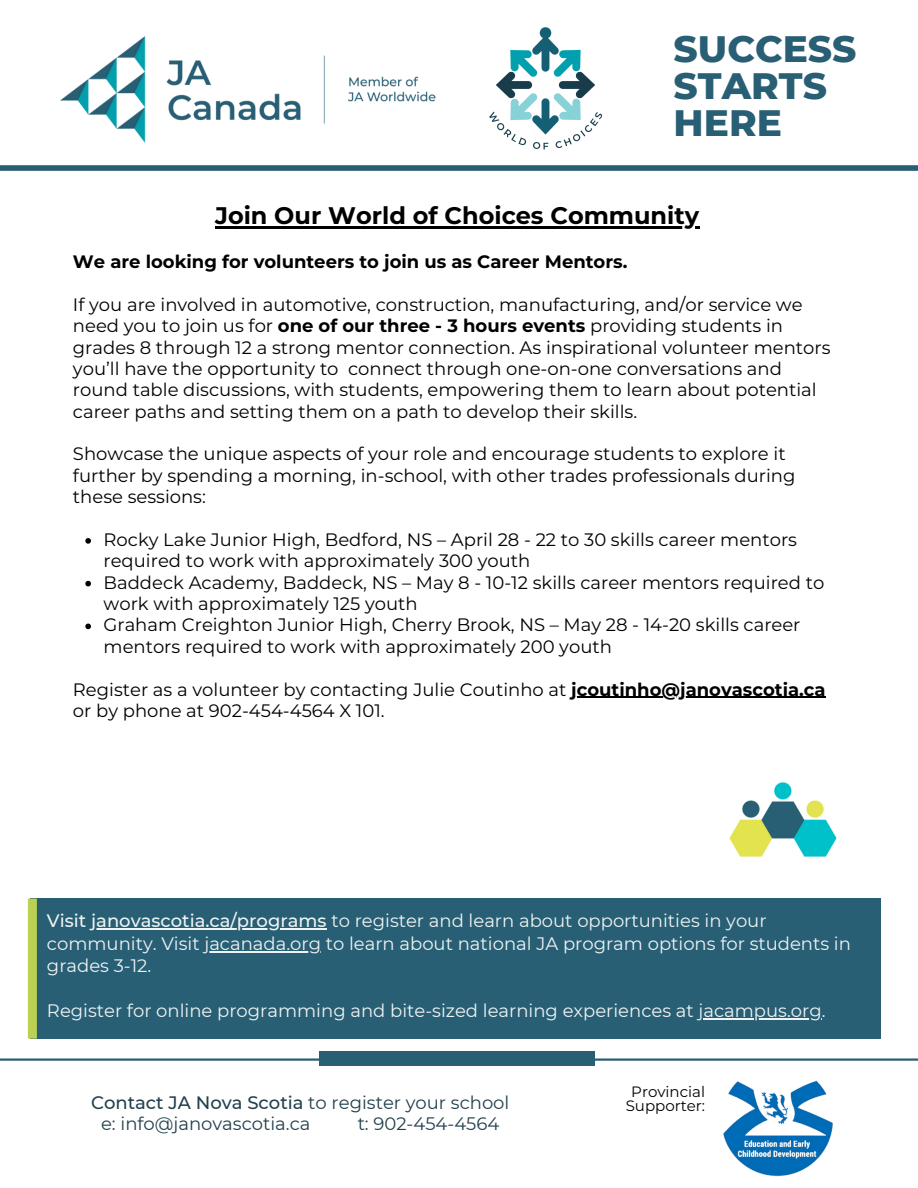
<style>
.page{position:relative;width:918px;height:1188px;background:#fff}
.page>*{position:absolute;margin:0;border:0;box-sizing:border-box;transform-origin:0 0}
.t1{font:800 37.5px/37.2px "Montserrat";color:#285f74}
.t2{font:700 24px "Montserrat";color:#000}
.t3{font:18px/21.3px "Montserrat";color:#000}
.t4{font:18px "Montserrat";color:#eef3f4}
.t5{font:18px/21.3px "Montserrat";color:#22404d}
.t6{font:700 18px "Montserrat";color:#000}
.t7{font:15px "Montserrat";color:#000}
.s1{font-weight:700}
.s2{font-weight:500}
</style>
<div class="page">
<img style="left:60px;top:36px;width:376px;height:107px">
<div style="left:0;top:165px;width:918px;height:6px;background:#285f74"></div>
<div style="left:30px;top:899px;width:851px;height:140px;background:#285f74"></div>
<div style="left:28px;top:899px;width:9px;height:140px;background:#bbd153"></div>
<hr style="left:0;top:1058px;width:918px;height:3px;background:#285f74">
<div style="left:320px;top:1051px;width:275px;height:15px;background:#285f74"></div>
<img style="left:489px;top:27px;width:114px;height:123px">
<img style="left:704px;top:782px;width:158px;height:117px">
<hr style="left:91px;top:928px;width:236px;height:2px;background:#eef3f4">
<hr style="left:204px;top:951px;width:117px;height:1px;background:#eef3f4">
<hr style="left:704px;top:1018px;width:118px;height:2px;background:#eef3f4">
<img style="left:723px;top:1080px;width:110px;height:97px">
<hr style="left:215px;top:226px;width:484px;height:3px;background:#000">
<svg style="left:85px;top:538px;width:6px;height:6px"></svg>
<svg style="left:85px;top:581px;width:6px;height:5px"></svg>
<svg style="left:85px;top:624px;width:6px;height:5px"></svg>
<hr style="left:571px;top:697px;width:255px;height:1px;background:#000">
<p class="t1" style="left:674px;top:30px;width:184px">SUCCESS<br>STARTS<br>HERE</p>
<h4 class="t2" style="left:215px;top:201px;width:486px">Join Our World of Choices Community</h4>
<p class="t6" style="left:73px;top:251px;width:556px">We are looking for volunteers to join us as Career Mentors.</p>
<p class="t3" style="left:73px;top:294px;width:759px">If you are involved in automotive, construction, manufacturing, and/or service we need you to join us for <span class="s1">one of our three - 3 hours events</span> providing students in grades 8 through 12 a strong mentor connection. As inspirational volunteer mentors you’ll have the opportunity to connect through one-on-one conversations and round table discussions, with students, empowering them to learn about potential career paths and setting them on a path to develop their skills.</p>
<p class="t3" style="left:73px;top:443px;width:724px">Showcase the unique aspects of your role and encourage students to explore it further by spending a morning, in-school, with other trades professionals during these sessions:</p>
<h4 class="t3" style="left:104px;top:529px;width:695px">Rocky Lake Junior High, Bedford, NS – April 28 - 22 to 30 skills career mentors required to work with approximately 300 youth</h4>
<p class="t3" style="left:104px;top:572px;width:722px">Baddeck Academy, Baddeck, NS – May 8 - 10-12 skills career mentors required to work with approximately 125 youth</p>
<p class="t3" style="left:104px;top:614px;width:698px">Graham Creighton Junior High, Cherry Brook, NS – May 28 - 14-20 skills career mentors required to work with approximately 200 youth</p>
<h4 class="t3" style="left:73px;top:678px;width:754px">Register as a volunteer by contacting Julie Coutinho at <span class="s1">jcoutinho@janovascotia.ca</span></h4>
<h4 class="t3" style="left:73px;top:700px;width:313px">or by phone at 902-454-4564 X 101.</h4>
<p class="t4" style="left:47px;top:910px;width:721px"><span class="s2">Visit janovascotia.ca/programs</span> to register and learn about opportunities in your</p>
<h1 class="t4" style="left:47px;top:932px;width:806px">community. Visit jacanada.org to learn about national JA program options for students in</h1>
<p class="t4" style="left:47px;top:955px;width:106px">grades 3-12.</p>
<p class="t4" style="left:47px;top:1000px;width:780px">Register for online programming and bite-sized learning experiences at jacampus.org.</p>
<p class="t5" style="left:101px;top:1092px;width:410px;text-indent:-10px"><span class="s2">Contact JA Nova Scotia</span> to register your school e: info@janovascotia.ca</p>
<p class="t5" style="left:358px;top:1113px;width:143px">t: 902-454-4564</p>
<h3 class="t7" style="left:631px;top:1082px;width:75px">Provincial</h3>
<h4 class="t7" style="left:626px;top:1097px;width:81px">Supporter:</h4>
</div>
